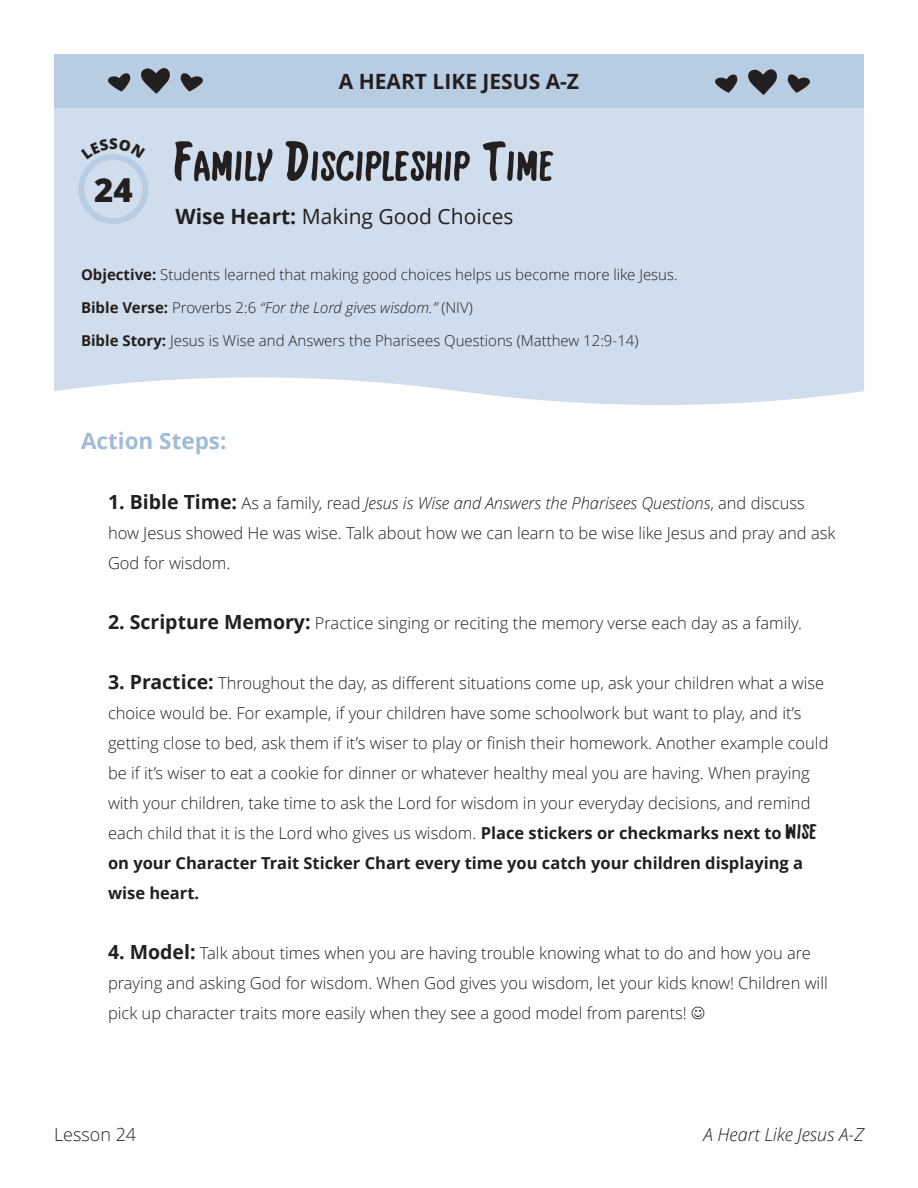
<style>
.page{position:relative;width:918px;height:1188px;background:#fff}
.page>*{position:absolute;margin:0;border:0;box-sizing:border-box;transform-origin:0 0}
.t1{font:54px "Broadway Copyist Text";color:#231f20}
.t2{font:800 33px "Open Sans";color:#231f20}
.t3{font:700 22.5px "Open Sans";color:#a1bbd8}
.t4{font:21px "Open Sans";color:#231f20}
.t5{font:700 21px "Open Sans";color:#231f20}
.t6{font:italic 300 18px "Open Sans";color:#231f20}
.t7{font:300 18px "Open Sans";color:#231f20}
.t8{font:300 16.5px/30px "Open Sans";color:#231f20}
.t9{font:300 15px "Open Sans";color:#231f20}
.t10{font:italic 300 15px "Open Sans";color:#231f20}
.t11{font:800 15px "Open Sans";color:#231f20}
.s1{font-weight:700}
.s2{font-weight:700;font-style:normal}
.s3{font-style:normal}
.s4{font-weight:700;font-size:19.5px}
.s5{font-style:italic}
.s6{font-family:"Broadway Copyist Text";font-weight:400;font-size:27px}
</style>
<div class="page">
<div style="left:54px;top:108px;width:810px;height:297px;background:#d0ddec"></div>
<div style="left:54px;top:54px;width:810px;height:54px;background:#b8cce2"></div>
<svg style="left:181px;top:73px;width:22px;height:19px"></svg>
<svg style="left:141px;top:68px;width:29px;height:26px"></svg>
<svg style="left:108px;top:73px;width:22px;height:19px"></svg>
<svg style="left:788px;top:74px;width:22px;height:19px"></svg>
<svg style="left:748px;top:69px;width:29px;height:26px"></svg>
<svg style="left:715px;top:74px;width:22px;height:19px"></svg>
<svg style="left:78px;top:139px;width:70px;height:85px;background:#cbd9e9"></svg>
<p class="t11" style="left:109px;top:138px;width:10px">S</p>
<h2 class="t2" style="left:94px;top:176px;width:40px">24</h2>
<p class="t5" style="left:339px;top:73px;width:242px">A HEART LIKE JESUS A-Z</p>
<h1 class="t1" style="left:176px;top:136px;width:382px">Φαµιλψ ∆ισχιπλεσηιπ Τιµε</h1>
<p class="t4" style="left:176px;top:208px;width:340px"><span class="s1">Wise Heart:</span> Making Good Choices</p>
<p class="t9" style="left:81px;top:268px;width:598px"><span class="s1">Objective:</span> Students learned that making good choices helps us become more like Jesus.</p>
<p class="t10" style="left:81px;top:301px;width:393px"><span class="s2">Bible Verse:</span> <span class="s3">Proverbs 2:6</span> “For the Lord gives wisdom.” <span class="s3">(NIV)</span></p>
<p class="t9" style="left:81px;top:334px;width:559px"><span class="s1">Bible Story:</span> Jesus is Wise and Answers the Pharisees Questions (Matthew 12:9-14)</p>
<h3 class="t3" style="left:81px;top:432px;width:147px">Action Steps:</h3>
<p class="t8" style="left:108px;top:490px;width:729px"><span class="s4">1. Bible Time:</span> As a family, read <span class="s5">Jesus is Wise and Answers the Pharisees Questions</span>, and discuss how Jesus showed He was wise. Talk about how we can learn to be wise like Jesus and pray and ask<br>God for wisdom.</p>
<p class="t8" style="left:108px;top:610px;width:696px"><span class="s4">2. Scripture Memory:</span> Practice singing or reciting the memory verse each day as a family.</p>
<p class="t8" style="left:108px;top:670px;width:722px"><span class="s4">3. Practice:</span> Throughout the day, as different situations come up, ask your children what a wise choice would be. For example, if your children have some schoolwork but want to play, and it’s getting close to bed, ask them if it’s wiser to play or finish their homework. Another example could be if it’s wiser to eat a cookie for dinner or whatever healthy meal you are having. When praying with your children, take time to ask the Lord for wisdom in your everyday decisions, and remind each child that it is the Lord who gives us wisdom. <span class="s1">Place stickers or checkmarks next to</span> <span class="s6">ωισε </span><span class="s1">on your Character Trait Sticker Chart every time you catch your children displaying a wise heart.</span></p>
<p class="t8" style="left:108px;top:940px;width:721px"><span class="s4">4. Model:</span> Talk about times when you are having trouble knowing what to do and how you are praying and asking God for wisdom. When God gives you wisdom, let your kids know! Children will pick up character traits more easily when they see a good model from parents! ☺</p>
<p class="t7" style="left:54px;top:1127px;width:84px">Lesson 24</p>
<p class="t6" style="left:704px;top:1127px;width:162px">A Heart Like Jesus A-Z</p>
</div>
